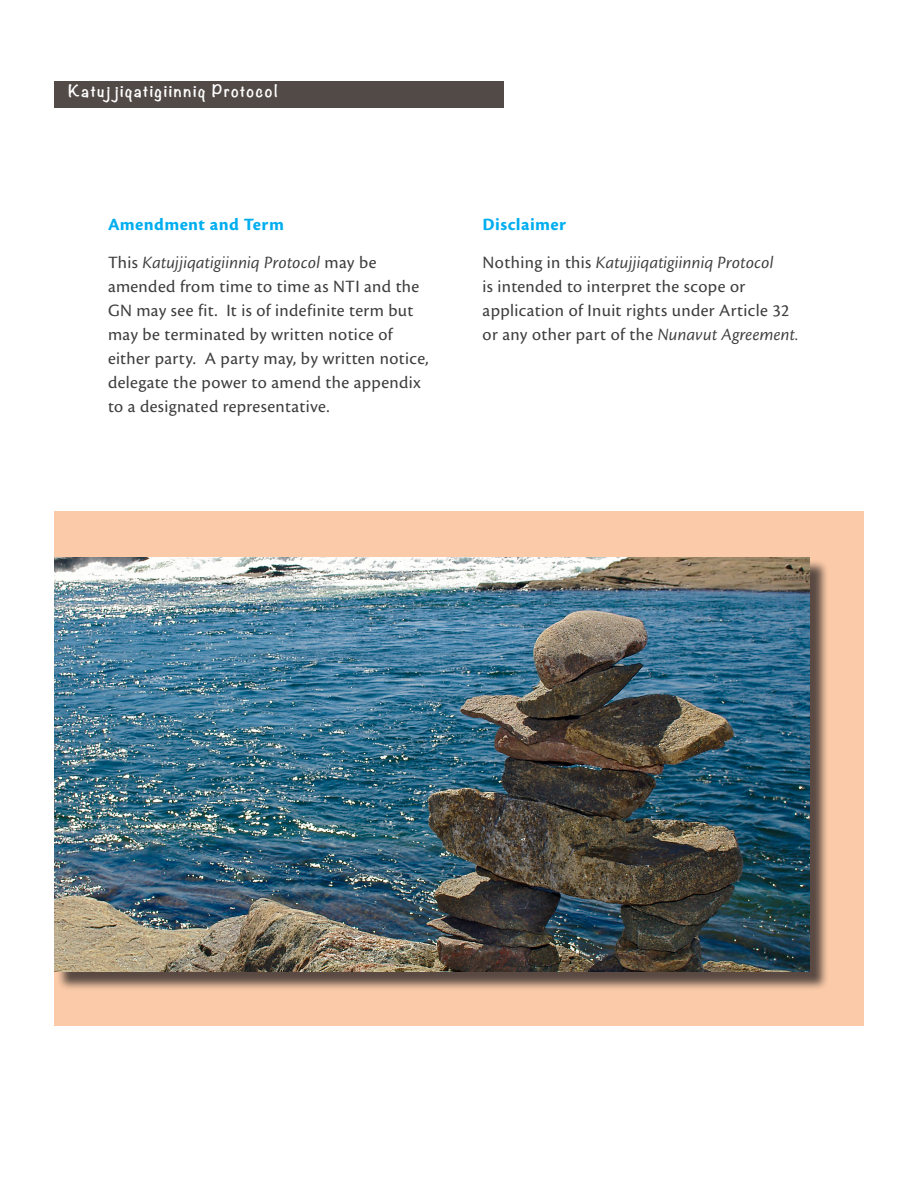
<style>
.page{position:relative;width:918px;height:1188px;background:#fff}
.page>*{position:absolute;margin:0;border:0;box-sizing:border-box;transform-origin:0 0}
.Body_text{font:18px/24px "Cronos Pro";letter-spacing:.02em;color:#3e3e3f}
.Body_text-2{font:18px "Cronos Pro Bold Capt";letter-spacing:.02em;color:#00aeef}
.t1{font:700 15px "Noteworthy";letter-spacing:.11em;color:#fff}
.s1{font-family:"Cronos Pro Disp It"}
</style>
<div class="page">
<div style="left:54px;top:81px;width:449px;height:27px;background:#524a47"></div>
<div style="left:54px;top:512px;width:810px;height:514px;background:#fbcaa8"></div>
<div style="left:56px;top:560px;width:773px;height:431px;background:#231f20;opacity:.75"></div>
<img style="left:54px;top:557px;width:756px;height:415px">
<p class="t1" style="left:68px;top:78px;width:211px">Katuj jiqatigiinniq Protocol</p>
<p class="Body_text-2" style="left:108px;top:214px;width:177px">Amendment and Term</p>
<p class="Body_text" style="left:108px;top:250px;width:322px">This <span class="s1">Katujjiqatigiinniq Protocol</span> may be amended from time to time as NTI and the GN may see fit. It is of indefinite term but may be terminated by written notice of either party. A party may, by written notice, delegate the power to amend the appendix to a designated representative.</p>
<p class="Body_text-2" style="left:483px;top:214px;width:85px">Disclaimer</p>
<p class="Body_text" style="left:483px;top:250px;width:317px">Nothing in this <span class="s1">Katujjiqatigiinniq Protocol<br></span>is intended to interpret the scope or application of Inuit rights under Article 32 or any other part of the <span class="s1">Nunavut Agreement.</span></p>
</div>
